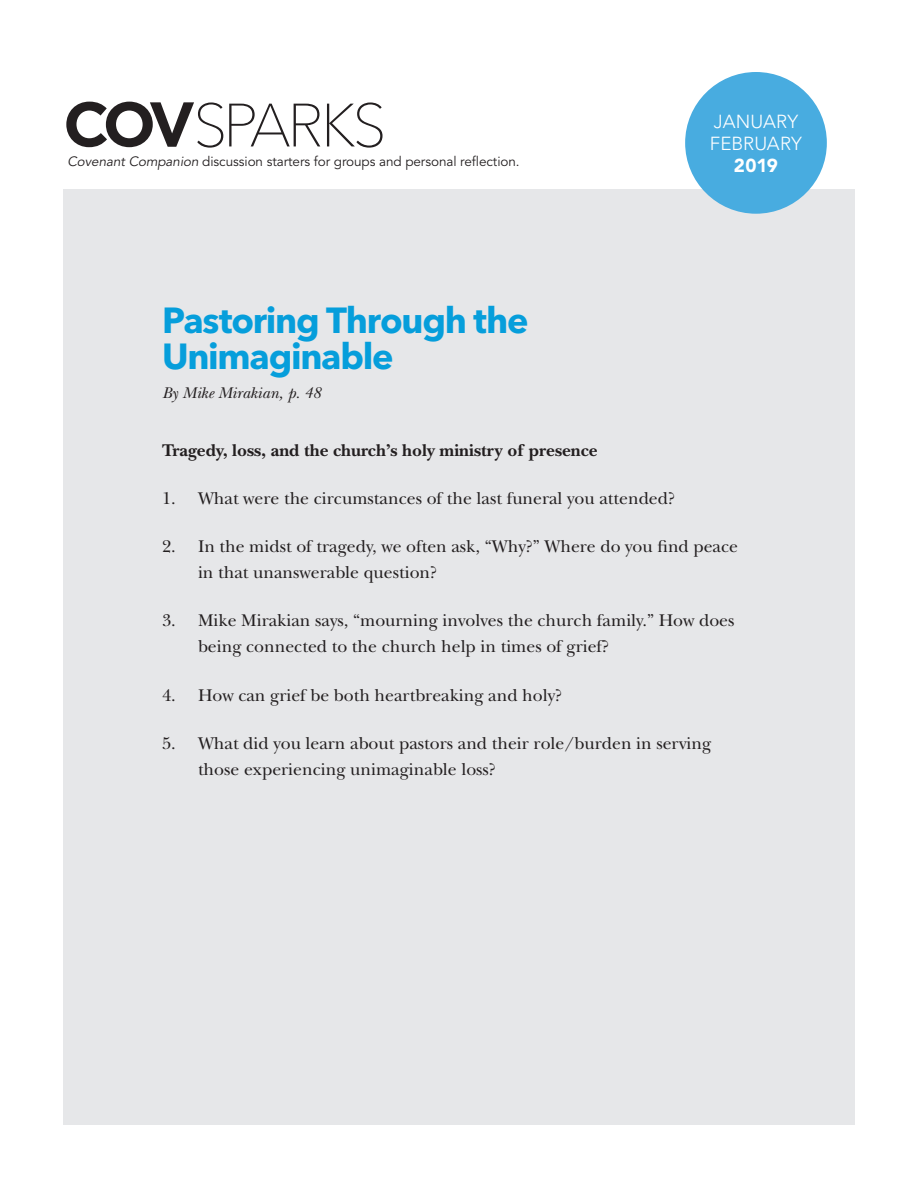
<style>
.page{position:relative;width:918px;height:1188px;background:#fff}
.page>*{position:absolute;margin:0;border:0;box-sizing:border-box;transform-origin:0 0}
.t1{font:100 60.45px "Avenir Next LT Pro";letter-spacing:-.065em;color:#231f20}
.t2{font:700 36px/36px "Avenir Next LT Pro";letter-spacing:-.035em;color:#069edb}
.t3{font:300 18.75px/21.6px "Avenir LT Std";letter-spacing:.005em;color:#fff}
.t4{font:900 18.75px "Avenir LT Std";color:#fff}
.t5{font:17.7px/25.8px "New Baskerville Std";color:#231f20}
.t6{font:700 17.7px "New Baskerville Std";color:#231f20}
.t7{font:italic 16.2px "New Baskerville Std";color:#231f20}
.t8{font:13.5px "Avenir LT Std";letter-spacing:-.005em;color:#231f20}
.s1{font-family:"Gotham";font-weight:700;font-size:63px}
.s2{font-style:italic}
</style>
<div class="page">
<div style="left:63px;top:189px;width:792px;height:936px;background:#e6e7e9"></div>
<div style="left:685px;top:72px;width:142px;height:142px;background:#48ace0;border-radius:50%"></div>
<h1 class="t1" style="left:63px;top:89px;width:325px"><span class="s1">COV</span>SPARKS</h1>
<p class="t8" style="left:68px;top:154px;width:454px"><span class="s2">Covenant Companion</span> discussion starters for groups and personal reflection.</p>
<h2 class="t2" style="left:162px;top:302px;width:368px">Pastoring Through the<br>Unimaginable</h2>
<p class="t7" style="left:162px;top:384px;width:161px">By Mike Mirakian, p. 48</p>
<p class="t3" style="left:710px;top:111px;width:94px">JANUARY<br>FEBRUARY</p>
<p class="t4" style="left:734px;top:154px;width:46px">2019</p>
<p class="t6" style="left:162px;top:440px;width:437px">Tragedy, loss, and the church’s holy ministry of presence</p>
<p class="t5" style="left:162px;top:486px;width:515px">1. What were the circumstances of the last funeral you attended?</p>
<p class="t5" style="left:198px;top:534px;width:542px;text-indent:-36px">2. In the midst of tragedy, we often ask, “Why?” Where do you find peace in that unanswerable question?</p>
<p class="t5" style="left:198px;top:608px;width:538px;text-indent:-36px">3. Mike Mirakian says, “mourning involves the church family.” How does being connected to the church help in times of grief?</p>
<p class="t5" style="left:162px;top:682px;width:402px">4. How can grief be both heartbreaking and holy?</p>
<p class="t5" style="left:198px;top:730px;width:515px;text-indent:-36px">5. What did you learn about pastors and their role/burden in serving those experiencing unimaginable loss?</p>
</div>
